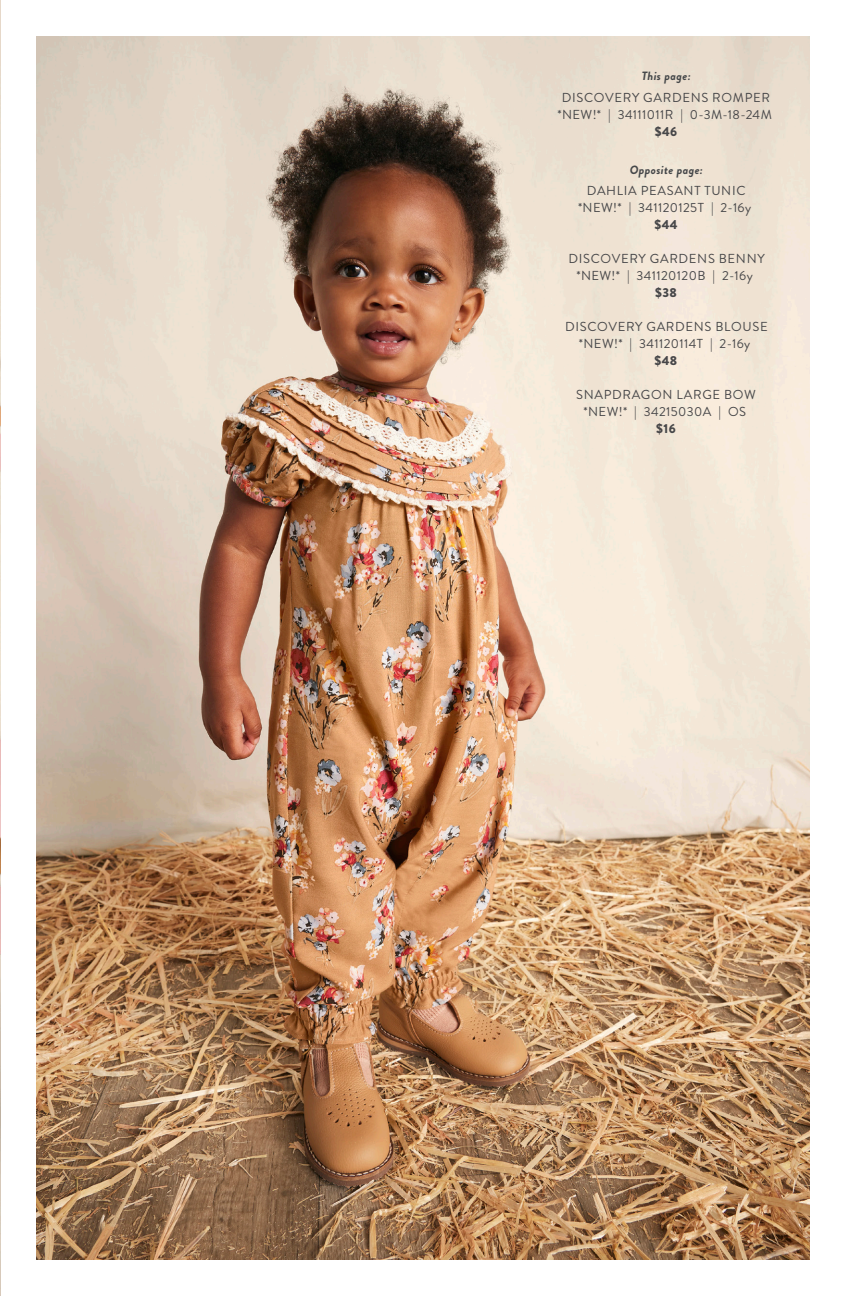
<style>
.page{position:relative;width:846px;height:1296px;background:#fff}
.page>*{position:absolute;margin:0;border:0;box-sizing:border-box;transform-origin:0 0}
.t1{font:13px/17px "Brandon Grotesque";letter-spacing:.05em;color:#474749;text-align:center}
.t2{font:900 13px "Brandon Grotesque";letter-spacing:.03em;color:#474749}
.t3{font:italic 700 12px "Brandon Grotesque";letter-spacing:.03em;color:#46484a}
</style>
<div class="page">
<img style="left:0;top:0;width:1px;height:1296px">
<img style="left:36px;top:36px;width:774px;height:1224px">
<p class="t3" style="left:642px;top:68px;width:51px">This page:</p>
<p class="t1" style="left:557px;top:89px;width:216px">DISCOVERY GARDENS ROMPER *NEW!* | 34111011R | 0-3M-18-24M</p>
<p class="t2" style="left:655px;top:122px;width:24px">$46</p>
<p class="t3" style="left:630px;top:161px;width:75px">Opposite page:</p>
<p class="t1" style="left:578px;top:183px;width:175px">DAHLIA PEASANT TUNIC *NEW!* | 341120125T | 2-16y</p>
<p class="t2" style="left:654px;top:216px;width:25px">$44</p>
<p class="t1" style="left:568px;top:251px;width:198px">DISCOVERY GARDENS BENNY *NEW!* | 341120120B | 2-16y</p>
<p class="t2" style="left:655px;top:284px;width:23px">$38</p>
<p class="t1" style="left:565px;top:319px;width:204px">DISCOVERY GARDENS BLOUSE *NEW!* | 341120114T | 2-16y</p>
<p class="t2" style="left:655px;top:352px;width:24px">$48</p>
<p class="t1" style="left:576px;top:387px;width:181px">SNAPDRAGON LARGE BOW *NEW!* | 34215030A | OS</p>
<p class="t2" style="left:656px;top:420px;width:21px">$16</p>
</div>
